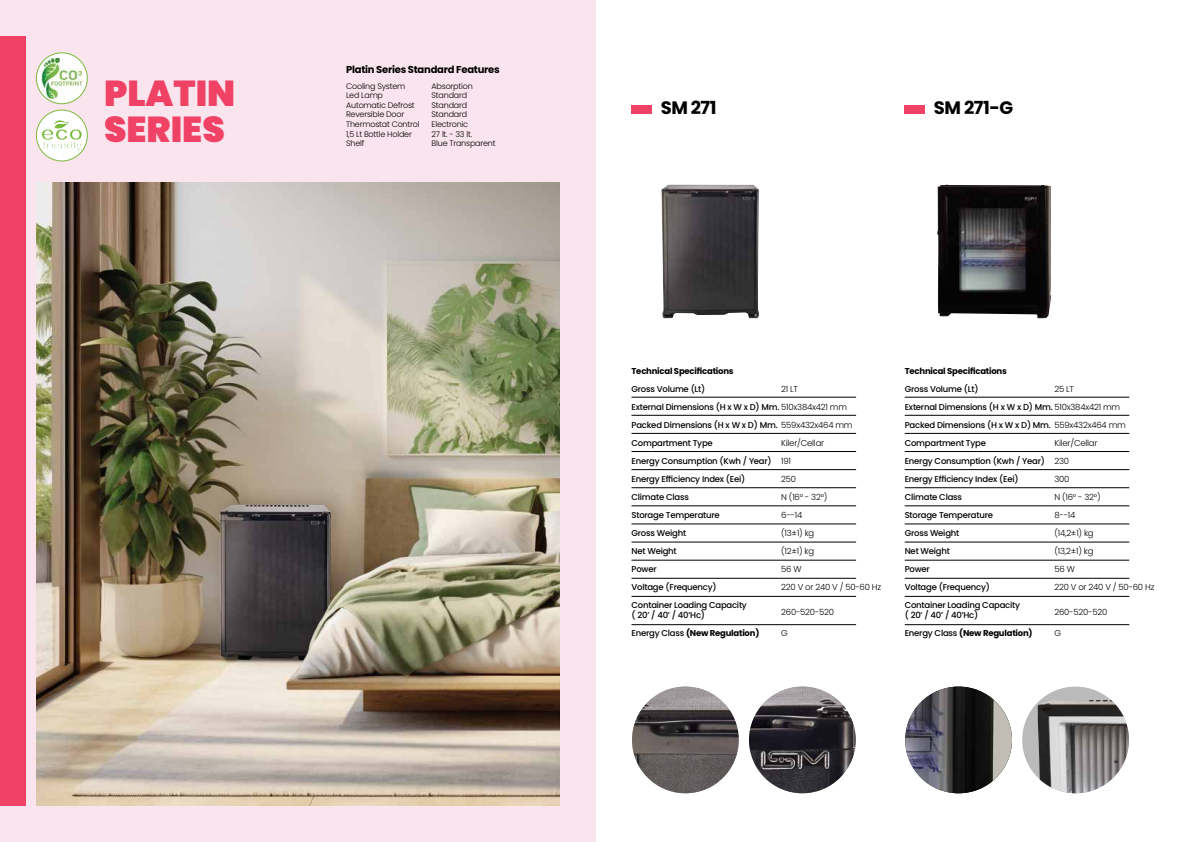
<style>
.page{position:relative;width:1191px;height:842px;background:#fff}
.page>*{position:absolute;margin:0;border:0;box-sizing:border-box;transform-origin:0 0}
.t1{font:900 36px/36px "Poppins";color:#ef4265}
.t2{font:700 18px "Poppins";letter-spacing:-.025em;color:#000}
.t3{font:700 10px "Poppins";letter-spacing:-.025em;color:#000}
.t4{font:500 8.5px/18px "Poppins";letter-spacing:-.025em;color:#000}
.t5{font:300 8.5px/18px "Poppins";letter-spacing:-.025em;color:#000}
.t6{font:700 8.5px "Poppins";letter-spacing:-.025em;color:#000}
.t7{font:300 8px/9.6px "Poppins";letter-spacing:-.025em;color:#000}
.s1{font-weight:300}
.s2{font-weight:700}
</style>
<div class="page">
<div style="left:0;top:0;width:595px;height:842px;background:#fae4ed"></div>
<img style="left:36px;top:183px;width:523px;height:623px">
<svg style="left:36px;top:53px;width:51px;height:51px"></svg>
<img style="left:41px;top:58px;width:42px;height:41px">
<div style="left:36px;top:52px;width:52px;height:52px;border:1px solid #7cba3f;border-radius:50%"></div>
<div style="left:36px;top:110px;width:51px;height:51px;background:#fff;border-radius:50%"></div>
<div style="left:36px;top:110px;width:52px;height:51px;border:1px solid #7cba3f;border-radius:50%"></div>
<svg style="left:41px;top:119px;width:41px;height:32px"></svg>
<div style="left:631px;top:105px;width:21px;height:9px;background:#ef4265"></div>
<div style="left:904px;top:105px;width:21px;height:9px;background:#ef4265"></div>
<hr style="left:631px;top:397px;width:225px;height:1px;background:#000">
<hr style="left:631px;top:433px;width:225px;height:1px;background:#000">
<hr style="left:631px;top:469px;width:225px;height:1px;background:#000">
<hr style="left:631px;top:506px;width:225px;height:1px;background:#000">
<hr style="left:631px;top:542px;width:225px;height:1px;background:#000">
<hr style="left:631px;top:578px;width:225px;height:1px;background:#000">
<hr style="left:631px;top:624px;width:225px;height:1px;background:#000">
<hr style="left:631px;top:415px;width:225px;height:1px;background:#000">
<hr style="left:631px;top:451px;width:225px;height:1px;background:#000">
<hr style="left:631px;top:488px;width:225px;height:1px;background:#000">
<hr style="left:631px;top:524px;width:225px;height:1px;background:#000">
<hr style="left:631px;top:560px;width:225px;height:1px;background:#000">
<hr style="left:631px;top:596px;width:225px;height:1px;background:#000">
<hr style="left:904px;top:397px;width:225px;height:1px;background:#000">
<hr style="left:904px;top:433px;width:225px;height:1px;background:#000">
<hr style="left:904px;top:469px;width:225px;height:1px;background:#000">
<hr style="left:904px;top:506px;width:225px;height:1px;background:#000">
<hr style="left:904px;top:542px;width:225px;height:1px;background:#000">
<hr style="left:904px;top:578px;width:225px;height:1px;background:#000">
<hr style="left:904px;top:624px;width:225px;height:1px;background:#000">
<hr style="left:904px;top:415px;width:225px;height:1px;background:#000">
<hr style="left:904px;top:451px;width:225px;height:1px;background:#000">
<hr style="left:904px;top:488px;width:225px;height:1px;background:#000">
<hr style="left:904px;top:524px;width:225px;height:1px;background:#000">
<hr style="left:904px;top:560px;width:225px;height:1px;background:#000">
<hr style="left:904px;top:596px;width:225px;height:1px;background:#000">
<img style="left:632px;top:686px;width:106px;height:107px;border-radius:53px">
<img style="left:905px;top:686px;width:107px;height:107px;border-radius:53px">
<img style="left:749px;top:686px;width:106px;height:107px;border-radius:53px">
<div style="left:1022px;top:686px;width:107px;height:107px;background:#bababa;border-radius:50%"></div>
<img style="left:1037px;top:700px;width:92px;height:93px">
<div style="left:0;top:36px;width:25px;height:770px;background:#ef4265"></div>
<img style="left:937px;top:185px;width:114px;height:133px">
<img style="left:661px;top:185px;width:98px;height:133px">
<h1 class="t1" style="left:104px;top:76px;width:133px">PLATIN<br>SERIES</h1>
<p class="t3" style="left:346px;top:63px;width:155px">Platin Series Standard Features</p>
<p class="t7" style="left:346px;top:81px;width:75px">Cooling System<br>Led Lamp<br>Automatic Defrost<br>Reversible Door<br>Thermostat Control<br>1,5 Lt Bottle Holder<br>Shelf</p>
<p class="t7" style="left:431px;top:81px;width:66px">Absorption<br>Standard<br>Standard<br>Standard<br>Electronic<br>27 lt. - 33 lt.<br>Blue Transparent</p>
<h2 class="t2" style="left:660px;top:97px;width:57px">SM 271</h2>
<h2 class="t2" style="left:934px;top:97px;width:81px">SM 271-G</h2>
<p class="t6" style="left:631px;top:366px;width:104px">Technical Specifications</p>
<p class="t4" style="left:631px;top:380px;width:223px">Gross Volume (Lt)<br>External Dimensions (H x W x D) Mm. <span class="s1">510x384x421 mm<br></span>Packed Dimensions (H x W x D) Mm. <span class="s1">559x432x464 mm<br></span>Compartment Type<br>Energy Consumption (Kwh / Year)<br>Energy Efficiency Index (Eei)<br>Climate Class<br>Storage Temperature<br>Gross Weight<br>Net Weight<br>Power<br>Voltage (Frequency)<br>Container Loading Capacity</p>
<p class="t4" style="left:631px;top:606px;width:129px">( 20’ / 40’ / 40’Hc)<br>Energy Class <span class="s2">(New Regulation)</span></p>
<p class="t5" style="left:781px;top:380px;width:18px">21 LT</p>
<p class="t5" style="left:781px;top:434px;width:101px">Kiler/Cellar<br>191<br>250<br>N (16° - 32°)<br>6--14<br>(13±1) kg<br>(12±1) kg<br>56 W<br>220 V or 240 V / 50-60 Hz</p>
<p class="t5" style="left:781px;top:603px;width:54px">260-520-520</p>
<p class="t5" style="left:781px;top:624px;width:8px">G</p>
<p class="t6" style="left:904px;top:366px;width:104px">Technical Specifications</p>
<p class="t4" style="left:904px;top:380px;width:223px">Gross Volume (Lt)<br>External Dimensions (H x W x D) Mm. <span class="s1">510x384x421 mm<br></span>Packed Dimensions (H x W x D) Mm. <span class="s1">559x432x464 mm<br></span>Compartment Type<br>Energy Consumption (Kwh / Year)<br>Energy Efficiency Index (Eei)<br>Climate Class<br>Storage Temperature<br>Gross Weight<br>Net Weight<br>Power<br>Voltage (Frequency)<br>Container Loading Capacity</p>
<p class="t4" style="left:904px;top:606px;width:129px">( 20’ / 40’ / 40’Hc)<br>Energy Class <span class="s2">(New Regulation)</span></p>
<p class="t5" style="left:1054px;top:380px;width:21px">25 LT</p>
<p class="t5" style="left:1054px;top:434px;width:101px">Kiler/Cellar<br>230<br>300<br>N (16° - 32°)<br>8--14<br>(14,2±1) kg<br>(13,2±1) kg<br>56 W<br>220 V or 240 V / 50-60 Hz</p>
<p class="t5" style="left:1054px;top:603px;width:54px">260-520-520</p>
<p class="t5" style="left:1054px;top:624px;width:8px">G</p>
</div>
